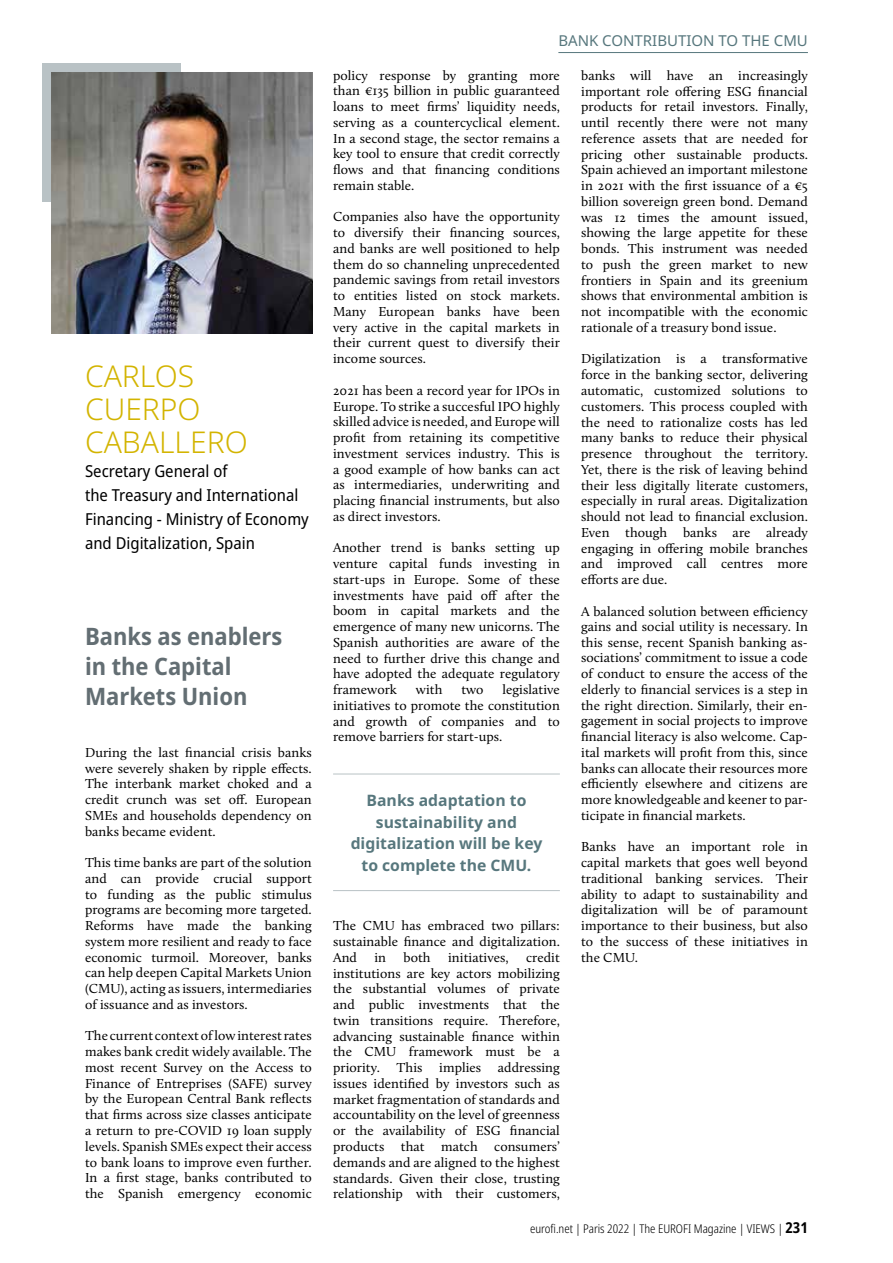
<style>
.page{position:relative;width:893px;height:1263px;background:#fff}
.page>*{position:absolute;margin:0;border:0;box-sizing:border-box;transform-origin:0 0}
.t1{font:300 30px/33px "Noto Sans";color:#d3b400}
.t2{font:700 semi-condensed 24px/30px "Noto Sans";color:#636e73}
.t3{font:semi-condensed 16.5px/24px "Noto Sans";color:#000}
.t4{font:700 15.75px/21.6px "Noto Sans";color:#57777d;text-align:center}
.t5{font:15px "Noto Sans";color:#57777d}
.t6{font:13.5px/15.8px "Calluna";letter-spacing:.005em;color:#000;text-align:justify}
.t7{font:300 condensed 12px "Noto Sans";color:#000}
.s1{font-weight:700;font-size:15px}
</style>
<div class="page">
<hr style="left:558px;top:52px;width:250px;height:1px;background:#57777d">
<div style="left:43px;top:64px;width:138px;height:138px;background:#b9c2c5"></div>
<img style="left:51px;top:72px;width:262px;height:262px">
<hr style="left:333px;top:774px;width:227px;height:1px;background:#b9c2c5">
<hr style="left:333px;top:890px;width:227px;height:1px;background:#b9c2c5">
<h1 class="t1" style="left:85px;top:360px;width:164px">CARLOS<br>CUERPO<br>CABALLERO</h1>
<p class="t3" style="left:85px;top:460px;width:225px">Secretary General of<br>the Treasury and International<br>Financing - Ministry of Economy and Digitalization, Spain</p>
<h2 class="t2" style="left:85px;top:622px;width:199px">Banks as enablers in the Capital<br>Markets Union</h2>
<p class="t6" style="left:85px;top:744px;width:228px">During the last financial crisis banks were severely shaken by ripple effects.<br>The interbank market choked and a credit crunch was set off. European SMEs and households dependency on banks became evident.</p>
<p class="t6" style="left:85px;top:855px;width:228px">This time banks are part of the solution and can provide crucial support to funding as the public stimulus programs are becoming more targeted.<br>Reforms have made the banking system more resilient and ready to face economic turmoil. Moreover, banks can help deepen Capital Markets Union (CMU), acting as issuers, intermediaries of issuance and as investors.</p>
<p class="t6" style="left:85px;top:1028px;width:228px">The current context of low interest rates makes bank credit widely available. The most recent Survey on the Access to Finance of Entreprises (SAFE) survey by the European Central Bank reflects that firms across size classes anticipate a return to pre-COVID 19 loan supply levels. Spanish SMEs expect their access to bank loans to improve even further.<br>In a first stage, banks contributed to the Spanish emergency economic</p>
<p class="t5" style="left:558px;top:30px;width:251px">BANK CONTRIBUTION TO THE CMU</p>
<p class="t6" style="left:333px;top:67px;width:228px">policy response by granting more than €135 billion in public guaranteed loans to meet firms’ liquidity needs, serving as a countercyclical element.<br>In a second stage, the sector remains a key tool to ensure that credit correctly flows and that financing conditions remain stable.</p>
<p class="t6" style="left:333px;top:209px;width:228px">Companies also have the opportunity to diversify their financing sources, and banks are well positioned to help them do so channeling unprecedented pandemic savings from retail investors to entities listed on stock markets.<br>Many European banks have been very active in the capital markets in their current quest to diversify their income sources.</p>
<p class="t6" style="left:333px;top:382px;width:228px">2021 has been a record year for IPOs in Europe. To strike a succesful IPO highly skilled advice is needed, and Europe will profit from retaining its competitive investment services industry. This is a good example of how banks can act as intermediaries, underwriting and placing financial instruments, but also as direct investors.</p>
<p class="t6" style="left:333px;top:540px;width:228px">Another trend is banks setting up venture capital funds investing in start-ups in Europe. Some of these investments have paid off after the boom in capital markets and the emergence of many new unicorns. The Spanish authorities are aware of the need to further drive this change and have adopted the adequate regulatory framework</p>
<p class="t6" style="left:333px;top:681px;width:228px;text-indent:169px">legislative initiatives to promote the constitution and growth of companies and to remove barriers for start-ups.</p>
<p class="t6" style="left:416px;top:681px;width:28px">with</p>
<p class="t6" style="left:461px;top:681px;width:24px">two</p>
<p class="t4" style="left:351px;top:790px;width:193px">Banks adaptation to sustainability and digitalization will be key to complete the CMU.</p>
<p class="t6" style="left:333px;top:918px;width:228px">The CMU has embraced two pillars: sustainable finance and digitalization.<br>And</p>
<p class="t6" style="left:333px;top:949px;width:228px;text-indent:193px">credit institutions are key actors mobilizing the substantial volumes of private and public investments that the twin transitions require. Therefore, advancing sustainable finance within the CMU framework must be a priority. This implies addressing issues identified by investors such as market fragmentation of standards and accountability on the level of greenness or the availability of ESG financial products that match consumers’ demands and are aligned to the highest standards. Given their close, trusting relationship with their customers,</p>
<p class="t6" style="left:374px;top:949px;width:13px">in</p>
<p class="t6" style="left:404px;top:949px;width:29px">both</p>
<p class="t6" style="left:448px;top:949px;width:62px">initiatives,</p>
<p class="t6" style="left:581px;top:67px;width:228px">banks will have an increasingly important role offering ESG financial products for retail investors. Finally, until recently there were not many reference assets that are needed for pricing other sustainable products.<br>Spain achieved an important milestone in 2021 with the first issuance of a €5 billion sovereign green bond. Demand was 12 times the amount issued, showing the large appetite for these bonds. This instrument was needed to push the green market to new frontiers in Spain and its greenium shows that environmental ambition is not incompatible with the economic rationale of a treasury bond issue.</p>
<p class="t6" style="left:581px;top:351px;width:228px">Digilatization is a transformative force in the banking sector, delivering automatic, customized solutions to customers. This process coupled with the need to rationalize costs has led many banks to reduce their physical presence throughout the territory.<br>Yet, there is the risk of leaving behind their less digitally literate customers, especially in rural areas. Digitalization should not lead to financial exclusion.<br>Even though banks are already engaging in offering mobile branches and improved call centres more efforts are due.</p>
<p class="t6" style="left:581px;top:603px;width:228px">A balanced solution between efficiency gains and social utility is necessary. In this sense, recent Spanish banking as&shy;sociations’ commitment to issue a code of conduct to ensure the access of the elderly to financial services is a step in the right direction. Similarly, their en&shy;gagement in social projects to improve financial literacy is also welcome. Cap&shy;ital markets will profit from this, since banks can allocate their resources more efficiently elsewhere and citizens are more knowledgeable and keener to par&shy;ticipate in financial markets.</p>
<p class="t6" style="left:581px;top:839px;width:228px">Banks have an important role in capital markets that goes well beyond traditional banking services. Their ability to adapt to sustainability and digitalization will be of paramount importance to their business, but also to the success of these initiatives in the CMU.</p>
<p class="t7" style="left:530px;top:1220px;width:279px">eurofi.net | Paris 2022 | The EUROFI Magazine | VIEWS | <span class="s1">231</span></p>
</div>
